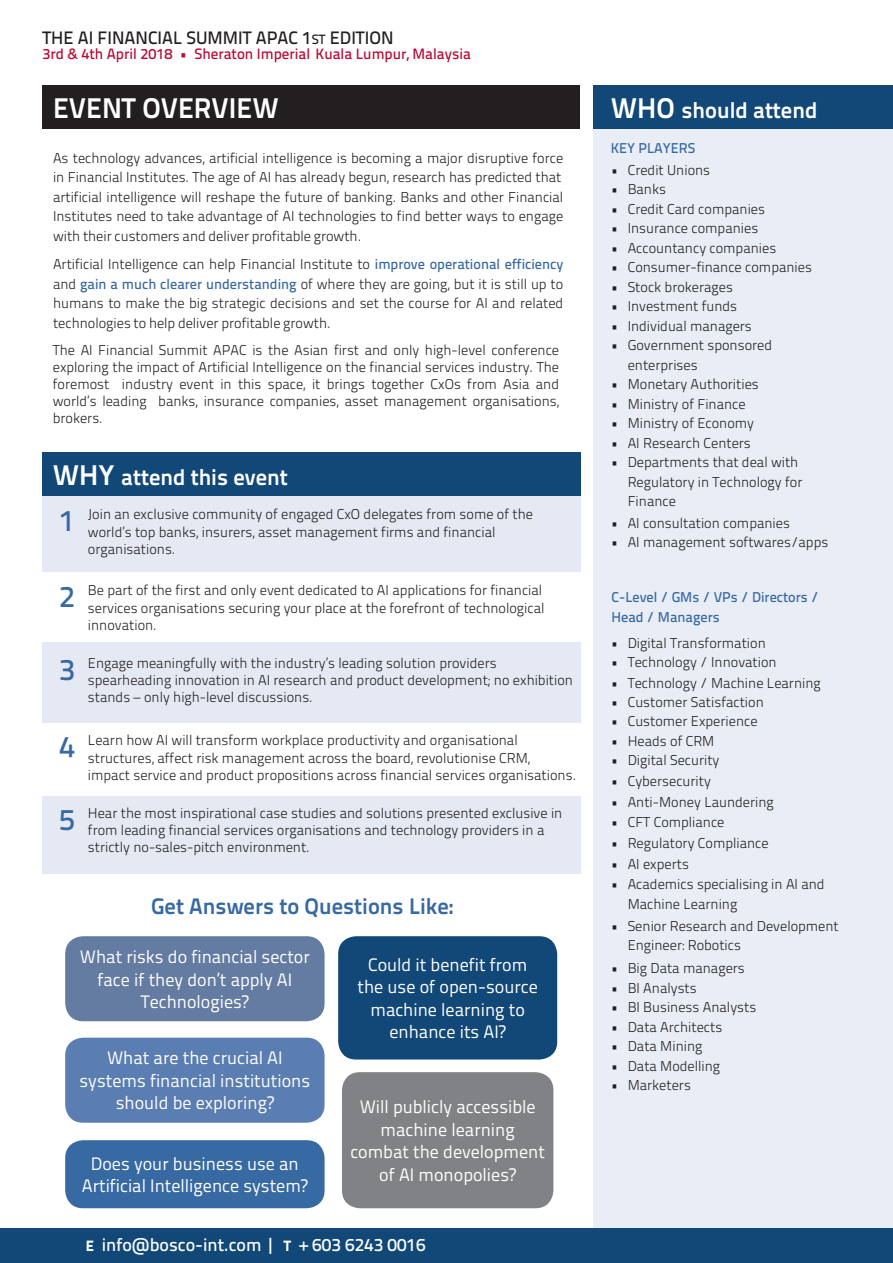
<style>
.page{position:relative;width:893px;height:1263px;background:#fff}
.page>*{position:absolute;margin:0;border:0;box-sizing:border-box;transform-origin:0 0}
.t1{font:30px "Titillium Text 22 L 600 wt";color:#3769a2}
.t2{font:28.5px "Titillium Text 22 L 800 wt";color:#fff}
.t3{font:22.5px "Titillium Text 22 L 800 wt";color:#fff}
.t4{font:22.5px "Titillium Text 22 L 800 wt";color:#3769a2}
.t5{font:18px/22.5px "Titillium Text 22 L 400 wt";color:#fff;text-align:center}
.t6{font:18px "Titillium Text 22 L 600 wt";color:#231f20}
.t7{font:18px "Titillium Text 22 L 600 wt";color:#fff}
.t8{font:15px "Titillium Text 22 L 600 wt";color:#ba0934}
.t9{font:14.25px/17.1px "Titillium Text 22 L 250 wt";color:#231f20}
.t10{font:14.25px/19.5px "Titillium Text 22 L 600 wt";color:#3769a2}
.s1{font-size:13.5px}
.s2{font-size:28.5px}
.s3{font-family:"Titillium Text 22 L 600 wt";color:#3769a2}
.s4{font-family:"Titillium Text 22 L 999 wt";font-size:15px}
</style>
<div class="page">
<div style="left:42px;top:496px;width:538px;height:76px;background:#e5e9f3"></div>
<div style="left:42px;top:643px;width:538px;height:80px;background:#e5e9f3"></div>
<div style="left:42px;top:797px;width:538px;height:77px;background:#e5e9f3"></div>
<div style="left:42px;top:452px;width:538px;height:44px;background:#124877"></div>
<div style="left:593px;top:85px;width:300px;height:1178px;background:#e9edf5"></div>
<div style="left:43px;top:85px;width:537px;height:44px;background:#231f20"></div>
<div style="left:593px;top:85px;width:300px;height:44px;background:#124877"></div>
<div style="left:0;top:1229px;width:893px;height:34px;background:#124877"></div>
<div style="left:342px;top:1072px;width:211px;height:136px;background:#808285;border-radius:18px"></div>
<div style="left:338px;top:936px;width:219px;height:123px;background:#124877;border-radius:18px"></div>
<div style="left:65px;top:1038px;width:260px;height:85px;background:#5a7eb1;border-radius:18px"></div>
<div style="left:65px;top:936px;width:260px;height:85px;background:#647ba2;border-radius:18px"></div>
<div style="left:65px;top:1140px;width:260px;height:68px;background:#3769a2;border-radius:18px"></div>
<p class="t6" style="left:43px;top:24px;width:353px">THE AI FINANCIAL SUMMIT APAC 1<span class="s1">ST</span> EDITION</p>
<p class="t8" style="left:43px;top:42px;width:430px">3rd &amp; 4th April 2018 • Sheraton Imperial Kuala Lumpur, Malaysia</p>
<h2 class="t2" style="left:53px;top:86px;width:227px">EVENT OVERVIEW</h2>
<h3 class="t3" style="left:611px;top:93px;width:208px"><span class="s2">WHO</span> should attend</h3>
<p class="t9" style="left:53px;top:147px;width:512px;line-height:19.5px">As technology advances, artificial intelligence is becoming a major disruptive force in Financial Institutes. The age of AI has already begun, research has predicted that artificial intelligence will reshape the future of banking. Banks and other Financial Institutes need to take advantage of AI technologies to find better ways to engage with their customers and deliver profitable growth.</p>
<p class="t9" style="left:53px;top:254px;width:512px;line-height:19.5px;text-align:justify">Artificial Intelligence can help Financial Institute to <span class="s3">improve operational efficiency </span>and <span class="s3">gain a much clearer understanding</span> of where they are going, but it is still up to humans to make the big strategic decisions and set the course for AI and related technologies to help deliver profitable growth.</p>
<p class="t9" style="left:53px;top:341px;width:508px;text-align:justify">The AI Financial Summit APAC is the Asian first and only high-level conference exploring the impact of Artificial Intelligence on the financial services industry. The foremost industry event in this space, it brings together CxOs from Asia and world’s leading banks, insurance companies, asset management organisations, brokers.</p>
<h3 class="t3" style="left:53px;top:460px;width:236px"><span class="s2">WHY</span> attend this event</h3>
<p class="t9" style="left:88px;top:505px;width:447px">Join an exclusive community of engaged CxO delegates from some of the world’s top banks, insurers, asset management firms and financial organisations.</p>
<p class="t9" style="left:88px;top:581px;width:458px">Be part of the first and only event dedicated to AI applications for financial services organisations securing your place at the forefront of technological innovation.</p>
<p class="t9" style="left:88px;top:654px;width:487px">Engage meaningfully with the industry’s leading solution providers spearheading innovation in AI research and product development; no exhibition stands – only high-level discussions.</p>
<p class="t9" style="left:88px;top:731px;width:490px">Learn how AI will transform workplace productivity and organisational structures, affect risk management across the board, revolutionise CRM,<br>impact service and product propositions across financial services organisations.</p>
<p class="t9" style="left:88px;top:804px;width:476px">Hear the most inspirational case studies and solutions presented exclusive in from leading financial services organisations and technology providers in a strictly no-sales-pitch environment.</p>
<h1 class="t1" style="left:59px;top:498px;width:17px">1</h1>
<h1 class="t1" style="left:59px;top:574px;width:17px">2</h1>
<h1 class="t1" style="left:59px;top:647px;width:17px">3</h1>
<h1 class="t1" style="left:59px;top:724px;width:17px">4</h1>
<h1 class="t1" style="left:59px;top:796px;width:17px">5</h1>
<h3 class="t4" style="left:151px;top:889px;width:304px">Get Answers to Questions Like:</h3>
<p class="t5" style="left:80px;top:944px;width:231px">What risks do financial sector face if they don’t apply AI<br>Technologies?</p>
<p class="t5" style="left:80px;top:1046px;width:232px">What are the crucial AI systems financial institutions should be exploring?</p>
<p class="t5" style="left:82px;top:1151px;width:228px">Does your business use an<br>Artificial Intelligence system?</p>
<p class="t5" style="left:357px;top:952px;width:182px">Could it benefit from the use of open-source machine learning to enhance its AI?</p>
<p class="t5" style="left:350px;top:1095px;width:196px">Will publicly accessible machine learning combat the development of AI monopolies?</p>
<p class="t7" style="left:86px;top:1230px;width:341px"><span class="s4">E</span> info@bosco-int.com | <span class="s4">T</span> + 603 6243 0016</p>
<p class="t10" style="left:611px;top:137px;width:86px">KEY PLAYERS</p>
<p class="t9" style="left:611px;top:160px;width:101px">• Credit Unions</p>
<p class="t9" style="left:611px;top:180px;width:57px">• Banks</p>
<p class="t9" style="left:611px;top:199px;width:156px">• Credit Card companies</p>
<p class="t9" style="left:611px;top:219px;width:149px">• Insurance companies</p>
<p class="t9" style="left:611px;top:238px;width:167px">• Accountancy companies</p>
<p class="t9" style="left:611px;top:258px;width:203px">• Consumer-finance companies</p>
<p class="t9" style="left:611px;top:277px;width:124px">• Stock brokerages</p>
<p class="t9" style="left:611px;top:297px;width:128px">• Investment funds</p>
<p class="t9" style="left:611px;top:316px;width:143px">• Individual managers</p>
<p class="t9" style="left:628px;top:335px;width:146px;line-height:19.5px;text-indent:-17px">• Government sponsored enterprises</p>
<p class="t9" style="left:611px;top:375px;width:150px">• Monetary Authorities</p>
<p class="t9" style="left:611px;top:394px;width:137px">• Ministry of Finance</p>
<p class="t9" style="left:611px;top:414px;width:145px">• Ministry of Economy</p>
<p class="t9" style="left:611px;top:433px;width:142px">• AI Research Centers</p>
<p class="t9" style="left:628px;top:452px;width:176px;line-height:19.5px;text-indent:-17px">• Departments that deal with<br>Regulatory in Technology for<br>Finance</p>
<p class="t9" style="left:611px;top:513px;width:181px">• AI consultation companies</p>
<p class="t9" style="left:611px;top:533px;width:219px">• AI management softwares/apps</p>
<p class="t10" style="left:611px;top:586px;width:209px">C-Level / GMs / VPs / Directors /<br>Head / Managers</p>
<p class="t9" style="left:611px;top:633px;width:157px">• Digital Transformation</p>
<p class="t9" style="left:611px;top:653px;width:167px">• Technology / Innovation</p>
<p class="t9" style="left:611px;top:673px;width:212px">• Technology / Machine Learning</p>
<p class="t9" style="left:611px;top:692px;width:155px">• Customer Satisfaction</p>
<p class="t9" style="left:611px;top:712px;width:148px">• Customer Experience</p>
<p class="t9" style="left:611px;top:731px;width:105px">• Heads of CRM</p>
<p class="t9" style="left:611px;top:751px;width:110px">• Digital Security</p>
<p class="t9" style="left:611px;top:772px;width:102px">• Cybersecurity</p>
<p class="t9" style="left:611px;top:813px;width:115px">• CFT Compliance</p>
<p class="t9" style="left:611px;top:834px;width:159px">• Regulatory Compliance</p>
<p class="t9" style="left:611px;top:793px;width:165px">• Anti-Money Laundering</p>
<p class="t9" style="left:611px;top:855px;width:80px">• AI experts</p>
<p class="t9" style="left:628px;top:873px;width:198px;line-height:19.5px;text-indent:-17px">• Academics specialising in AI and<br>Machine Learning</p>
<p class="t9" style="left:628px;top:915px;width:213px;line-height:19.5px;text-indent:-17px">• Senior Research and Development<br>Engineer: Robotics</p>
<p class="t9" style="left:611px;top:959px;width:136px">• Big Data managers</p>
<p class="t9" style="left:611px;top:979px;width:88px">• BI Analysts</p>
<p class="t9" style="left:611px;top:998px;width:147px">• BI Business Analysts</p>
<p class="t9" style="left:611px;top:1018px;width:113px">• Data Architects</p>
<p class="t9" style="left:611px;top:1037px;width:93px">• Data Mining</p>
<p class="t9" style="left:611px;top:1057px;width:111px">• Data Modelling</p>
<p class="t9" style="left:611px;top:1076px;width:82px">• Marketers</p>
</div>
